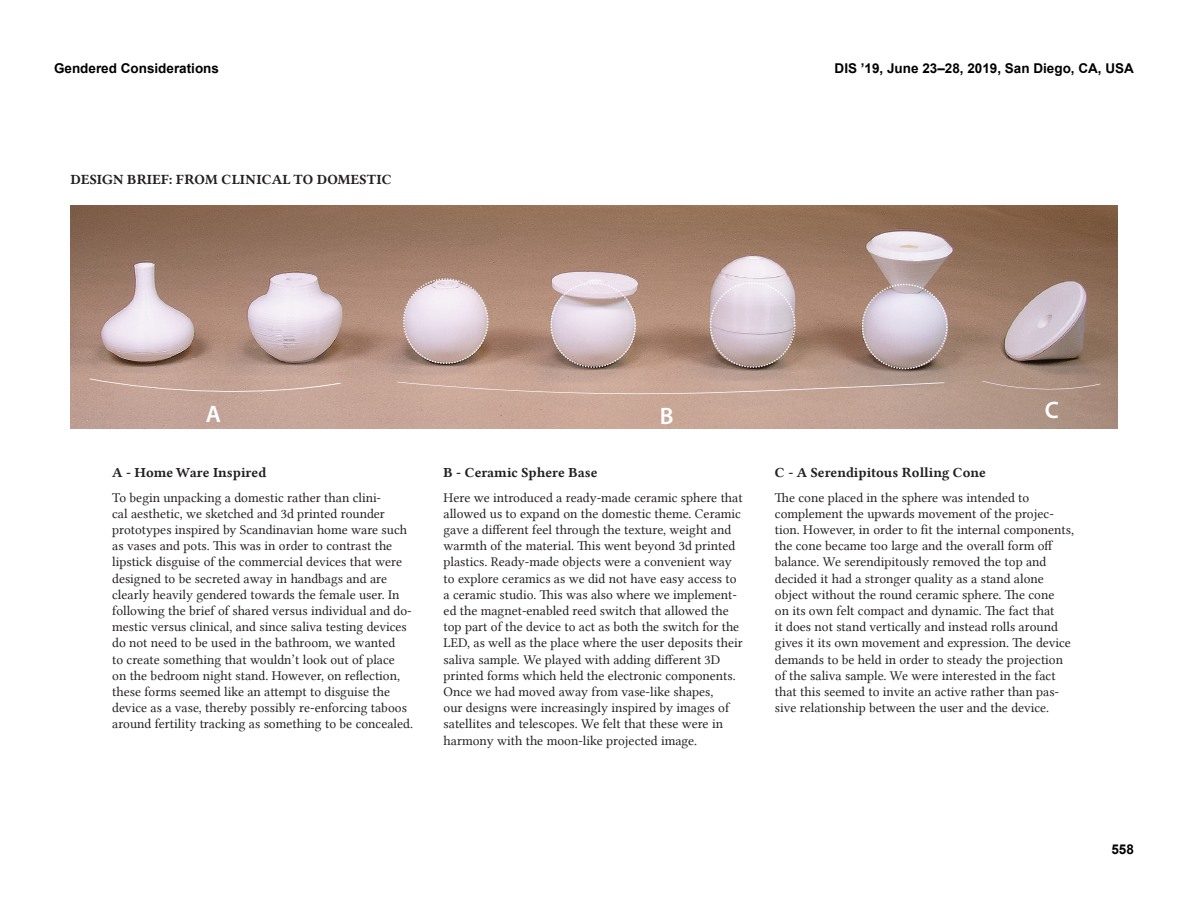
<style>
.page{position:relative;width:1188px;height:918px;background:#fff}
.page>*{position:absolute;margin:0;border:0;box-sizing:border-box;transform-origin:0 0}
.t1{font:600 23.85px "Myriad Pro";color:#fff}
.Paragraph_Style_1{font:14.25px "Lin Libertine B";letter-spacing:.005em;color:#231f20}
.t2{font:14.1px "Lin Libertine B";color:#231f20}
.Paragraph{font:13.5px/16.2px "Lin Libertine";color:#231f20}
.t3{font:700 13.5px "Arial";color:#000}
</style>
<div class="page">
<img style="left:70px;top:206px;width:1048px;height:223px">
<svg style="left:89px;top:378px;width:252px;height:19px;background:#c7a89b"></svg>
<svg style="left:397px;top:382px;width:549px;height:12px;background:#c9ab9d"></svg>
<svg style="left:710px;top:282px;width:85px;height:86px;background:#ccbec3"></svg>
<svg style="left:862px;top:284px;width:85px;height:85px;background:#c3b5ba"></svg>
<svg style="left:551px;top:282px;width:85px;height:86px;background:#d1c0c4"></svg>
<svg style="left:403px;top:278px;width:86px;height:86px;background:#d2bfc2"></svg>
<svg style="left:982px;top:381px;width:119px;height:12px"></svg>
<p class="t3" style="left:54px;top:59px;width:167px">Gendered Considerations</p>
<p class="t3" style="left:835px;top:59px;width:301px">DIS ’19, June 23–28, 2019, San Diego, CA, USA</p>
<p class="Paragraph_Style_1" style="left:71px;top:170px;width:323px">DESIGN BRIEF: FROM CLINICAL TO DOMESTIC</p>
<h1 class="t1" style="left:206px;top:398px;width:17px">A</h1>
<h1 class="t1" style="left:660px;top:400px;width:15px">B</h1>
<h1 class="t1" style="left:1045px;top:395px;width:16px">C</h1>
<p class="t2" style="left:112px;top:463px;width:156px">A - Home Ware Inspired</p>
<p class="Paragraph" style="left:112px;top:489px;width:302px">To begin unpacking a domestic rather than clini-<br>cal aesthetic, we sketched and 3d printed rounder prototypes inspired by Scandinavian home ware such as vases and pots. This was in order to contrast the lipstick disguise of the commercial devices that were designed to be secreted away in handbags and are clearly heavily gendered towards the female user. In following the brief of shared versus individual and do&shy;mestic versus clinical, and since saliva testing devices do not need to be used in the bathroom, we wanted<br>to create something that wouldn’t look out of place<br>on the bedroom night stand. However, on reflection, these forms seemed like an attempt to disguise the device as a vase, thereby possibly re-enforcing taboos around fertility tracking as something to be concealed.</p>
<p class="t2" style="left:444px;top:463px;width:156px">B - Ceramic Sphere Base</p>
<p class="Paragraph" style="left:444px;top:489px;width:301px">Here we introduced a ready-made ceramic sphere that allowed us to expand on the domestic theme. Ceramic gave a different feel through the texture, weight and warmth of the material. This went beyond 3d printed plastics. Ready-made objects were a convenient way to explore ceramics as we did not have easy access to a ceramic studio. This was also where we implement&shy;ed the magnet-enabled reed switch that allowed the top part of the device to act as both the switch for the LED, as well as the place where the user deposits their saliva sample. We played with adding different 3D printed forms which held the electronic components.<br>Once we had moved away from vase-like shapes,<br>our designs were increasingly inspired by images of satellites and telescopes. We felt that these were in harmony with the moon-like projected image.</p>
<p class="t2" style="left:775px;top:463px;width:213px">C - A Serendipitous Rolling Cone</p>
<p class="Paragraph" style="left:775px;top:489px;width:301px">The cone placed in the sphere was intended to complement the upwards movement of the projec&shy;tion. However, in order to fit the internal components, the cone became too large and the overall form off balance. We serendipitously removed the top and decided it had a stronger quality as a stand alone object without the round ceramic sphere. The cone<br>on its own felt compact and dynamic. The fact that<br>it does not stand vertically and instead rolls around gives it its own movement and expression. The device demands to be held in order to steady the projection of the saliva sample. We were interested in the fact that this seemed to invite an active rather than pas&shy;sive relationship between the user and the device.</p>
<p class="t3" style="left:1111px;top:840px;width:24px">558</p>
</div>
